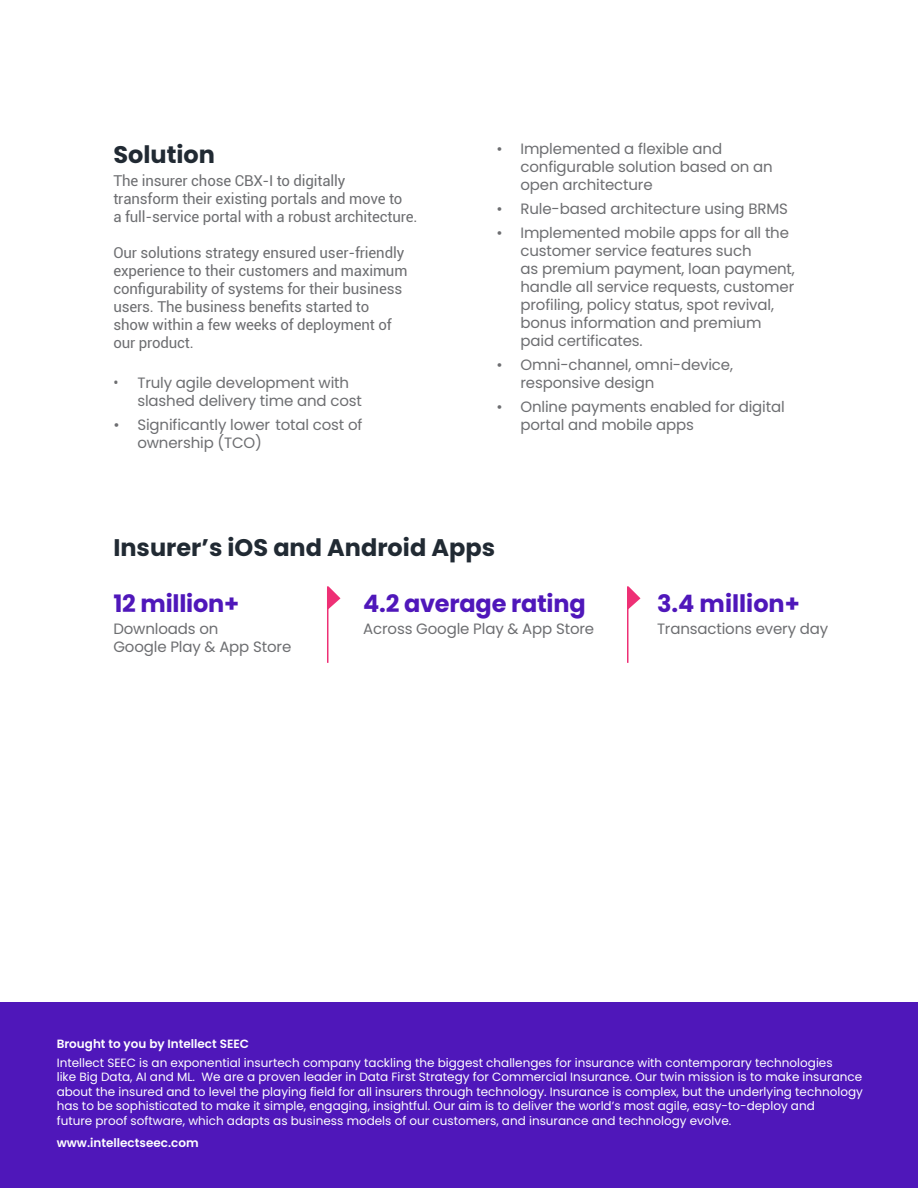
<style>
.page{position:relative;width:918px;height:1188px;background:#fff}
.page>*{position:absolute;margin:0;border:0;box-sizing:border-box;transform-origin:0 0}
.t1{font:700 24px "Poppins";letter-spacing:-.01em;color:#4f17ba}
.t2{font:700 24px "Poppins";color:#212a33}
.t3{font:15px/18px "Poppins";letter-spacing:-.01em;color:#6d6e71}
.t4{font:15px/18px "Roboto";letter-spacing:-.01em;color:#6d6e71}
.t5{font:12px/14.4px "Poppins";color:#fff}
.t6{font:600 12px "Poppins";color:#fff}
.s1{font-family:"Roboto"}
</style>
<div class="page">
<div style="left:0;top:1002px;width:918px;height:186px;background:#4f17ba"></div>
<hr style="left:327px;top:589px;width:1px;height:74px;background:#ee3075">
<hr style="left:627px;top:589px;width:1px;height:74px;background:#ee3075">
<svg style="left:327px;top:586px;width:13px;height:24px"></svg>
<svg style="left:627px;top:586px;width:13px;height:24px"></svg>
<h1 class="t2" style="left:113px;top:141px;width:103px">Solution</h1>
<p class="t4" style="left:113px;top:171px;width:306px">The insurer chose CBX-I to digitally<br>transform their existing portals and move to<br>a full-service portal with a robust architecture.</p>
<p class="t4" style="left:113px;top:243px;width:296px">Our solutions strategy ensured user-friendly experience to their customers and maximum configurability of systems for their business users. The business benefits started to show within a few weeks of deployment of our product.</p>
<p class="t3" style="left:137px;top:374px;width:226px;text-indent:-24px"><span class="s1">•</span> Truly agile development with slashed delivery time and cost</p>
<p class="t3" style="left:137px;top:416px;width:227px;text-indent:-24px">• Significantly lower total cost of ownership (TCO)</p>
<p class="t3" style="left:520px;top:140px;width:254px;text-indent:-24px">• Implemented a flexible and configurable solution based on an open architecture</p>
<p class="t3" style="left:496px;top:200px;width:293px">• Rule-based architecture using BRMS</p>
<p class="t3" style="left:520px;top:224px;width:276px;text-indent:-24px">• Implemented mobile apps for all the customer service features such<br>as premium payment, loan payment, handle all service requests, customer profiling, policy status, spot revival, bonus information and premium paid certificates.</p>
<p class="t3" style="left:520px;top:356px;width:214px;text-indent:-24px">• Omni-channel, omni-device, responsive design</p>
<p class="t3" style="left:520px;top:398px;width:266px;text-indent:-24px">• Online payments enabled for digital portal and mobile apps</p>
<h1 class="t2" style="left:113px;top:534px;width:383px">Insurer’s iOS and Android Apps</h1>
<h1 class="t1" style="left:113px;top:589px;width:127px">12 million+</h1>
<p class="t3" style="left:113px;top:620px;width:179px">Downloads on<br>Google Play &amp; App Store</p>
<h1 class="t1" style="left:363px;top:589px;width:224px">4.2 average rating</h1>
<p class="t3" style="left:363px;top:620px;width:232px">Across Google Play &amp; App Store</p>
<h1 class="t1" style="left:657px;top:589px;width:144px">3.4 million+</h1>
<p class="t3" style="left:657px;top:620px;width:173px">Transactions every day</p>
<p class="t6" style="left:57px;top:1036px;width:194px">Brought to you by Intellect SEEC</p>
<p class="t5" style="left:57px;top:1056px;width:808px">Intellect SEEC is an exponential insurtech company tackling the biggest challenges for insurance with contemporary technologies<br>like Big Data, AI and ML. We are a proven leader in Data First Strategy for Commercial Insurance. Our twin mission is to make insurance about the insured and to level the playing field for all insurers through technology. Insurance is complex, but the underlying technology has to be sophisticated to make it simple, engaging, insightful. Our aim is to deliver the world’s most agile, easy-to-deploy and<br>future proof software, which adapts as business models of our customers, and insurance and technology evolve.</p>
<p class="t6" style="left:57px;top:1136px;width:143px">www.intellectseec.com</p>
</div>
